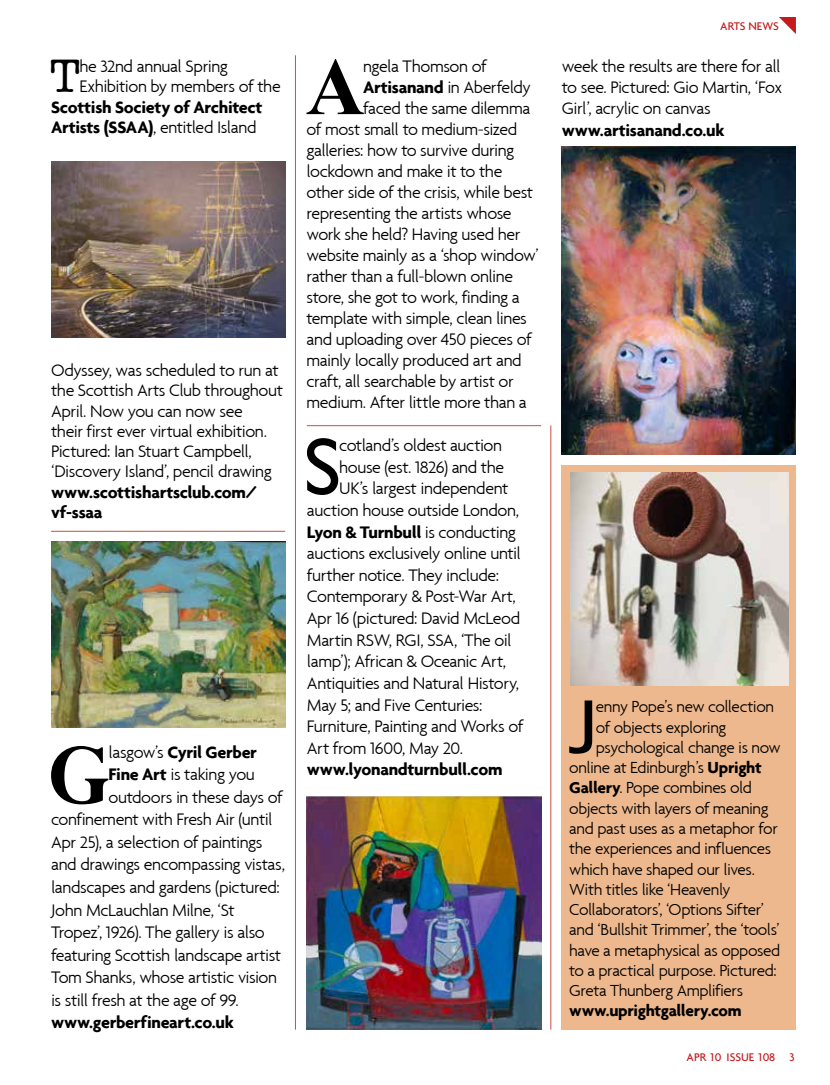
<style>
.page{position:relative;width:830px;height:1085px;background:#fff}
.page>*{position:absolute;margin:0;border:0;box-sizing:border-box;transform-origin:0 0}
.t1{font:700 94.95px "Perpetua";color:#000}
.t2{font:700 81.45px "Times New Roman";color:#000}
.t3{font:81.3px "Gill Sans";color:#000}
.t4{font:700 75.9px "Rotis Sans Serif";color:#000}
.t5{font:48.15px "American Typewriter";color:#000}
.t6{font:300 18px/20.2px "Agenda";letter-spacing:-.03em;color:#000}
.t7{font:700 18px/20.2px "Agenda";letter-spacing:-.02em;color:#000}
.t8{font:300 17.25px "Agenda";letter-spacing:-.025em;color:#000}
.t9{font:700 17.25px "Agenda";letter-spacing:-.025em;color:#000}
.t10{font:500 12px "Agenda";color:#c41a1c}
.s1{font-weight:300}
.s2{font-weight:700}
</style>
<div class="page">
<svg style="left:779px;top:17px;width:16px;height:16px"></svg>
<div style="left:561px;top:465px;width:234px;height:564px;background:#edb88d"></div>
<img style="left:51px;top:162px;width:234px;height:175px">
<img style="left:306px;top:796px;width:234px;height:233px">
<img style="left:570px;top:472px;width:217px;height:214px">
<hr style="left:307px;top:425px;width:233px;height:1px;background:#cf4e3a">
<hr style="left:550px;top:425px;width:1px;height:604px;background:#cf4e3a">
<img style="left:561px;top:146px;width:234px;height:309px">
<img style="left:51px;top:541px;width:234px;height:186px">
<hr style="left:295px;top:55px;width:1px;height:974px;background:#cf4e3a">
<hr style="left:51px;top:531px;width:234px;height:1px;background:#cf4e3a">
<h3 class="t5" style="left:50px;top:39px;width:32px">T</h3>
<p class="t6" style="left:79px;top:56px;width:202px">he 32nd annual Spring<br>Exhibition by members of the</p>
<p class="t7" style="left:51px;top:96px;width:213px">Scottish Society of Architect<br>Artists (SSAA)<span class="s1">, entitled Island</span></p>
<p class="t6" style="left:51px;top:360px;width:233px">Odyssey, was scheduled to run at the Scottish Arts Club throughout<br>April. Now you can now see<br>their first ever virtual exhibition.<br>Pictured: Ian Stuart Campbell, ‘Discovery Island’, pencil drawing</p>
<p class="t7" style="left:51px;top:481px;width:207px">www.scottishartsclub.com/ vf-ssaa</p>
<h1 class="t1" style="left:47px;top:715px;width:65px">G</h1>
<p class="t7" style="left:108px;top:741px;width:150px"><span class="s1">lasgow’s</span> Cyril Gerber</p>
<p class="t6" style="left:108px;top:764px;width:148px"><span class="s2">Fine Art</span> is taking you</p>
<p class="t6" style="left:108px;top:786px;width:176px">outdoors in these days of</p>
<p class="t6" style="left:51px;top:809px;width:223px">confinement with Fresh Air (until</p>
<p class="t6" style="left:51px;top:831px;width:213px">Apr 25), a selection of paintings</p>
<p class="t6" style="left:51px;top:854px;width:235px">and drawings encompassing vistas,</p>
<p class="t6" style="left:51px;top:876px;width:230px">landscapes and gardens (pictured:</p>
<p class="t6" style="left:51px;top:899px;width:185px">John McLauchlan Milne, ‘St</p>
<p class="t6" style="left:51px;top:921px;width:215px">Tropez’, 1926). The gallery is also</p>
<p class="t6" style="left:51px;top:944px;width:231px">featuring Scottish landscape artist</p>
<p class="t6" style="left:51px;top:966px;width:227px">Tom Shanks, whose artistic vision</p>
<p class="t6" style="left:51px;top:989px;width:189px">is still fresh at the age of 99.</p>
<p class="t7" style="left:51px;top:1011px;width:184px">www.gerberfineart.co.uk</p>
<h2 class="t2" style="left:306px;top:40px;width:60px">A</h2>
<p class="t6" style="left:363px;top:56px;width:125px">ngela Thomson of</p>
<p class="t6" style="left:363px;top:77px;width:169px"><span class="s2">Artisanand</span> in Aberfeldy</p>
<p class="t6" style="left:363px;top:98px;width:169px">faced the same dilemma</p>
<p class="t6" style="left:306px;top:119px;width:212px">of most small to medium-sized</p>
<p class="t6" style="left:306px;top:140px;width:209px">galleries: how to survive during</p>
<p class="t6" style="left:306px;top:161px;width:197px">lockdown and make it to the</p>
<p class="t6" style="left:306px;top:182px;width:228px">other side of the crisis, while best</p>
<p class="t6" style="left:306px;top:203px;width:207px">representing the artists whose</p>
<p class="t6" style="left:306px;top:224px;width:215px">work she held? Having used her</p>
<p class="t6" style="left:306px;top:245px;width:234px">website mainly as a ‘shop window’</p>
<p class="t6" style="left:306px;top:266px;width:208px">rather than a full-blown online</p>
<p class="t6" style="left:306px;top:287px;width:215px">store, she got to work, finding a</p>
<p class="t6" style="left:306px;top:308px;width:222px">template with simple, clean lines</p>
<p class="t6" style="left:306px;top:329px;width:227px">and uploading over 450 pieces of</p>
<p class="t6" style="left:306px;top:350px;width:217px">mainly locally produced art and</p>
<p class="t6" style="left:306px;top:371px;width:209px">craft, all searchable by artist or</p>
<p class="t6" style="left:306px;top:392px;width:222px">medium. After little more than a</p>
<h3 class="t3" style="left:303px;top:419px;width:39px">S</h3>
<p class="t6" style="left:339px;top:435px;width:164px">cotland’s oldest auction</p>
<p class="t6" style="left:339px;top:456px;width:166px">house (est. 1826) and the</p>
<p class="t6" style="left:339px;top:478px;width:171px">UK’s largest independent</p>
<p class="t6" style="left:307px;top:499px;width:214px">auction house outside London,</p>
<p class="t7" style="left:307px;top:521px;width:211px">Lyon &amp; Turnbull <span class="s1">is conducting</span></p>
<p class="t6" style="left:307px;top:543px;width:216px">auctions exclusively online until</p>
<p class="t6" style="left:307px;top:564px;width:193px">further notice. They include:</p>
<p class="t6" style="left:307px;top:586px;width:210px">Contemporary &amp; Post-War Art,</p>
<p class="t6" style="left:307px;top:607px;width:215px">Apr 16 (pictured: David McLeod</p>
<p class="t6" style="left:307px;top:629px;width:206px">Martin RSW, RGI, SSA, ‘The oil</p>
<p class="t6" style="left:307px;top:651px;width:201px">lamp’); African &amp; Oceanic Art,</p>
<p class="t6" style="left:307px;top:672px;width:214px">Antiquities and Natural History,</p>
<p class="t6" style="left:307px;top:694px;width:177px">May 5; and Five Centuries:</p>
<p class="t6" style="left:307px;top:715px;width:218px">Furniture, Painting and Works of</p>
<p class="t6" style="left:307px;top:737px;width:158px">Art from 1600, May 20.</p>
<p class="t7" style="left:307px;top:758px;width:197px">www.lyonandturnbull.com</p>
<p class="t10" style="left:720px;top:19px;width:60px">ARTS NEWS</p>
<p class="t6" style="left:561px;top:55px;width:222px;line-height:21px;text-align:justify">week the results are there for all to see. Pictured: Gio Martin, ‘Fox Girl’, acrylic on canvas</p>
<p class="t7" style="left:561px;top:119px;width:164px">www.artisanand.co.uk</p>
<h3 class="t4" style="left:569px;top:679px;width:30px">J</h3>
<p class="t8" style="left:595px;top:696px;width:180px">enny Pope’s new collection</p>
<p class="t8" style="left:595px;top:717px;width:132px">of objects exploring</p>
<p class="t8" style="left:595px;top:737px;width:186px">psychological change is now</p>
<p class="t8" style="left:569px;top:757px;width:194px">online at Edinburgh’s <span class="s2">Upright</span></p>
<p class="t8" style="left:569px;top:777px;width:184px"><span class="s2">Gallery</span>. Pope combines old</p>
<p class="t8" style="left:569px;top:798px;width:201px">objects with layers of meaning</p>
<p class="t8" style="left:569px;top:818px;width:210px">and past uses as a metaphor for</p>
<p class="t8" style="left:569px;top:838px;width:203px">the experiences and influences</p>
<p class="t8" style="left:569px;top:858px;width:187px">which have shaped our lives.</p>
<p class="t8" style="left:569px;top:879px;width:163px">With titles like ‘Heavenly</p>
<p class="t8" style="left:569px;top:899px;width:196px">Collaborators’, ‘Options Sifter’</p>
<p class="t8" style="left:569px;top:919px;width:212px">and ‘Bullshit Trimmer’, the ‘tools’</p>
<p class="t8" style="left:569px;top:939px;width:212px">have a metaphysical as opposed</p>
<p class="t8" style="left:569px;top:960px;width:209px">to a practical purpose. Pictured:</p>
<p class="t8" style="left:569px;top:980px;width:175px">Greta Thunberg Amplifiers</p>
<p class="t9" style="left:569px;top:1000px;width:174px">www.uprightgallery.com</p>
<p class="t10" style="left:686px;top:1049px;width:110px">APR 10 ISSUE 108 3</p>
</div>
